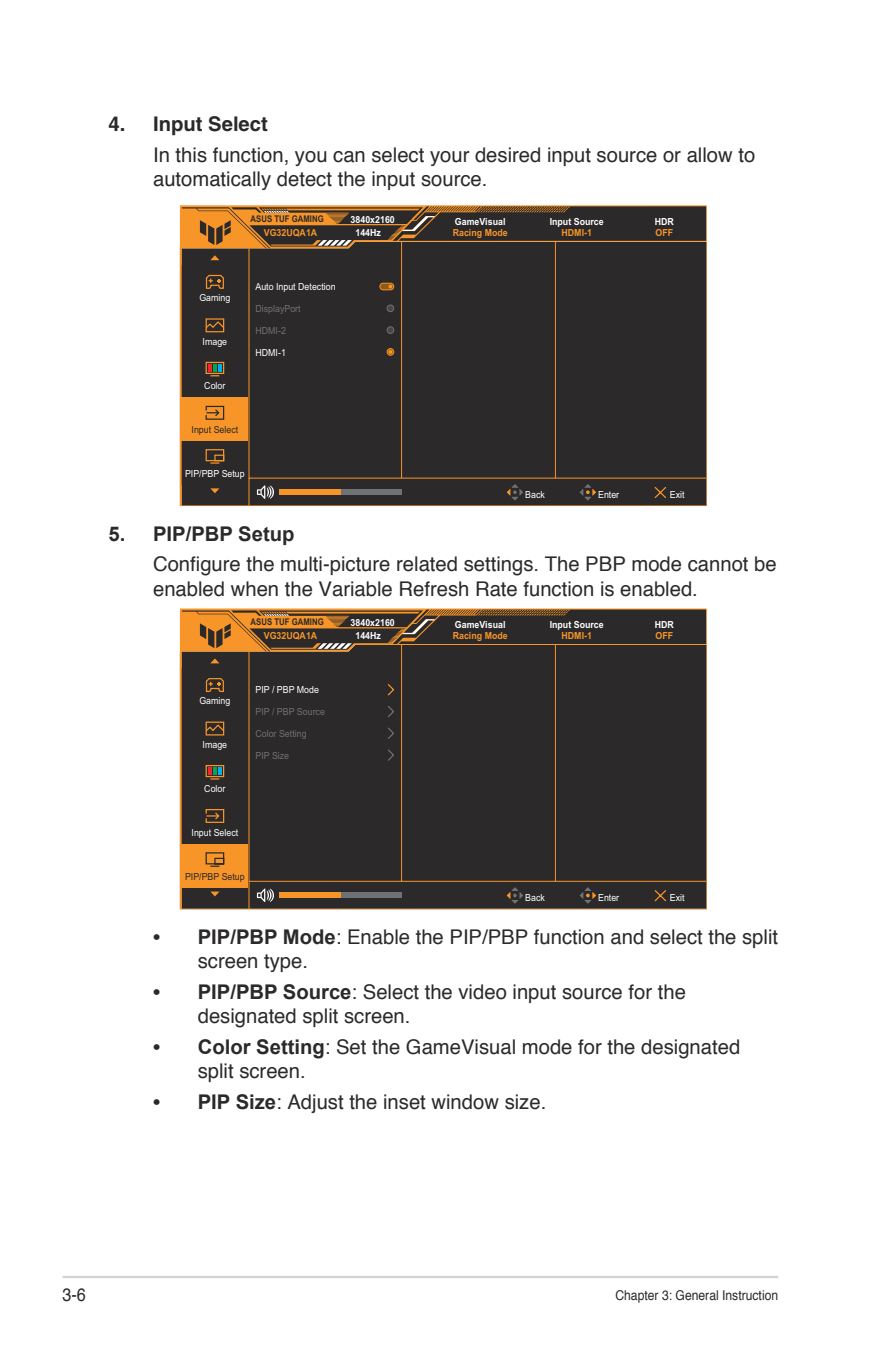
<style>
.page{position:relative;width:893px;height:1346px;background:#fff}
.page>*{position:absolute;margin:0;border:0;box-sizing:border-box;transform-origin:0 0}
.t1{font:20.25px/24.3px "Helvetica";color:#2b292a}
.t2{font:700 20.25px "Arial";color:#2b292a}
.t3{font:700 20.25px "Helvetica";color:#2b292a}
.t4{font:18px "Helvetica";color:#2b292a;scale:.9 1}
.t5{font:13.5px "Helvetica";color:#2b292a;scale:.9 1}
.t6{font:9.67px "Arial";color:#fff;scale:.91 1}
.t7{font:700 9.67px "Arial";color:#fff;scale:.91 1}
.t8{font:700 9.67px "Arial";color:#f79528;scale:.91 1}
.t9{font:9.67px "Arial";color:#6f7174;scale:.91 1}
.t10{font:9.67px "Arial";color:#2b292a;scale:.91 1}
.t11{font:700 9.22px "Arial";color:#2b292a;scale:.85 1}
.s1{font-family:"Arial";font-weight:700}
</style>
<div class="page">
<hr style="left:63px;top:1276px;width:715px;height:2px;background:#d1d2d4">
<div style="left:182px;top:248px;width:525px;height:258px;background:#2b292a"></div>
<svg style="left:180px;top:205px;width:527px;height:43px;background:#65492d"></svg>
<svg style="left:257px;top:485px;width:17px;height:14px"></svg>
<div style="left:279px;top:489px;width:123px;height:6px;background:#6f7174"></div>
<div style="left:279px;top:489px;width:62px;height:6px;background:#f79528"></div>
<div style="left:182px;top:265px;width:66px;height:44px;background:#2b292a"></div>
<div style="left:182px;top:309px;width:66px;height:44px;background:#2b292a"></div>
<div style="left:182px;top:353px;width:66px;height:44px;background:#2b292a"></div>
<div style="left:182px;top:397px;width:66px;height:44px;background:#f79528"></div>
<div style="left:182px;top:441px;width:66px;height:44px;background:#2b292a"></div>
<svg style="left:205px;top:255px;width:20px;height:238px"></svg>
<div style="left:249px;top:406px;width:152px;height:22px;background:#2b292a"></div>
<div style="left:249px;top:428px;width:152px;height:22px;background:#2b292a"></div>
<div style="left:249px;top:363px;width:152px;height:22px;background:#2b292a"></div>
<div style="left:249px;top:385px;width:152px;height:21px;background:#2b292a"></div>
<div style="left:249px;top:276px;width:152px;height:21px;background:#2b292a"></div>
<div style="left:380px;top:283px;width:14px;height:7px;background:#915917;border-radius:3px"></div>
<svg style="left:388px;top:285px;width:4px;height:3px"></svg>
<div style="left:379px;top:283px;width:15px;height:7px;border:1px solid #f79528;border-radius:3px"></div>
<div style="left:249px;top:341px;width:152px;height:22px;background:#2b292a"></div>
<div style="left:387px;top:348px;width:7px;height:8px;border:1px solid #f79528;border-radius:50%"></div>
<svg style="left:388px;top:350px;width:4px;height:4px"></svg>
<div style="left:249px;top:319px;width:152px;height:22px;background:#2b292a"></div>
<div style="left:387px;top:327px;width:7px;height:6px;background:#454647;border-radius:50%"></div>
<div style="left:387px;top:326px;width:7px;height:8px;border:1px solid #6f7174;border-radius:50%"></div>
<div style="left:249px;top:297px;width:152px;height:22px;background:#2b292a"></div>
<div style="left:387px;top:305px;width:7px;height:7px;background:#454647;border-radius:50%"></div>
<div style="left:387px;top:304px;width:7px;height:8px;border:1px solid #6f7174;border-radius:50%"></div>
<svg style="left:507px;top:484px;width:16px;height:16px"></svg>
<svg style="left:580px;top:484px;width:16px;height:16px"></svg>
<svg style="left:653px;top:486px;width:14px;height:13px"></svg>
<hr style="left:249px;top:478px;width:457px;height:1px;background:#f79528">
<hr style="left:555px;top:241px;width:1px;height:237px;background:#f79528">
<hr style="left:401px;top:241px;width:1px;height:237px;background:#f79528">
<hr style="left:249px;top:248px;width:1px;height:258px;background:#f79528">
<hr style="left:180px;top:248px;width:2px;height:258px;background:#f79528">
<div style="left:182px;top:651px;width:525px;height:258px;background:#2b292a"></div>
<svg style="left:180px;top:608px;width:527px;height:43px;background:#654a2d"></svg>
<svg style="left:257px;top:888px;width:17px;height:14px"></svg>
<div style="left:279px;top:892px;width:123px;height:6px;background:#6f7174"></div>
<div style="left:279px;top:892px;width:62px;height:6px;background:#f79528"></div>
<div style="left:182px;top:668px;width:66px;height:44px;background:#2b292a"></div>
<div style="left:182px;top:712px;width:66px;height:44px;background:#2b292a"></div>
<div style="left:182px;top:756px;width:66px;height:44px;background:#2b292a"></div>
<div style="left:182px;top:800px;width:66px;height:44px;background:#2b292a"></div>
<div style="left:182px;top:844px;width:66px;height:44px;background:#f79528"></div>
<svg style="left:205px;top:658px;width:20px;height:238px"></svg>
<div style="left:249px;top:809px;width:152px;height:22px;background:#2b292a"></div>
<div style="left:249px;top:831px;width:152px;height:22px;background:#2b292a"></div>
<div style="left:249px;top:766px;width:152px;height:22px;background:#2b292a"></div>
<div style="left:249px;top:788px;width:152px;height:21px;background:#2b292a"></div>
<div style="left:249px;top:744px;width:152px;height:22px;background:#2b292a"></div>
<svg style="left:388px;top:749px;width:6px;height:12px"></svg>
<div style="left:249px;top:722px;width:152px;height:22px;background:#2b292a"></div>
<svg style="left:388px;top:727px;width:6px;height:12px"></svg>
<div style="left:249px;top:700px;width:152px;height:22px;background:#2b292a"></div>
<svg style="left:388px;top:706px;width:6px;height:11px"></svg>
<div style="left:249px;top:679px;width:152px;height:21px;background:#2b292a"></div>
<svg style="left:387px;top:684px;width:7px;height:12px"></svg>
<svg style="left:507px;top:887px;width:16px;height:17px"></svg>
<svg style="left:580px;top:887px;width:16px;height:17px"></svg>
<svg style="left:653px;top:889px;width:14px;height:13px"></svg>
<hr style="left:249px;top:881px;width:457px;height:1px;background:#f79528">
<hr style="left:555px;top:644px;width:1px;height:237px;background:#f79528">
<hr style="left:401px;top:644px;width:1px;height:237px;background:#f79528">
<hr style="left:249px;top:651px;width:1px;height:258px;background:#f79528">
<hr style="left:180px;top:651px;width:2px;height:258px;background:#f79528">
<p class="t3" style="left:108px;top:116px;width:161px">4. Input Select</p>
<p class="t1" style="left:153px;top:144px;width:604px">In this function, you can select your desired input source or allow to automatically detect the input source.</p>
<p class="t11" style="left:251px;top:215px;width:88px">ASUS TUF GAMING</p>
<p class="t8" style="left:264px;top:228px;width:60px">VG32UQA1A</p>
<p class="t8" style="left:453px;top:228px;width:62px">Racing Mode</p>
<p class="t7" style="left:351px;top:216px;width:50px">3840x2160</p>
<p class="t7" style="left:455px;top:218px;width:57px">GameVisual</p>
<p class="t7" style="left:355px;top:228px;width:30px">144Hz</p>
<p class="t6" style="left:199px;top:294px;width:36px">Gaming</p>
<p class="t6" style="left:203px;top:338px;width:29px">Image</p>
<p class="t6" style="left:204px;top:382px;width:25px">Color</p>
<p class="t10" style="left:192px;top:426px;width:53px">Input Select</p>
<p class="t6" style="left:185px;top:470px;width:67px">PIP/PBP Setup</p>
<p class="t6" style="left:255px;top:283px;width:90px">Auto Input Detection</p>
<p class="t9" style="left:255px;top:305px;width:51px">DisplayPort</p>
<p class="t9" style="left:255px;top:327px;width:35px">HDMI-2</p>
<p class="t6" style="left:255px;top:349px;width:35px">HDMI-1</p>
<p class="t7" style="left:550px;top:218px;width:61px">Input Source</p>
<p class="t8" style="left:561px;top:228px;width:35px">HDMI-1</p>
<p class="t7" style="left:655px;top:218px;width:23px">HDR</p>
<p class="t8" style="left:655px;top:228px;width:21px">OFF</p>
<p class="t6" style="left:525px;top:491px;width:23px">Back</p>
<p class="t6" style="left:598px;top:491px;width:25px">Enter</p>
<p class="t6" style="left:670px;top:491px;width:18px">Exit</p>
<p class="t2" style="left:108px;top:526px;width:188px">5. PIP/PBP Setup</p>
<p class="t1" style="left:153px;top:552px;width:625px">Configure the multi-picture related settings. The PBP mode cannot be enabled when the Variable Refresh Rate function is enabled.</p>
<p class="t11" style="left:251px;top:618px;width:88px">ASUS TUF GAMING</p>
<p class="t8" style="left:264px;top:632px;width:60px">VG32UQA1A</p>
<p class="t8" style="left:453px;top:632px;width:62px">Racing Mode</p>
<p class="t7" style="left:351px;top:619px;width:50px">3840x2160</p>
<p class="t7" style="left:455px;top:621px;width:57px">GameVisual</p>
<p class="t7" style="left:355px;top:632px;width:30px">144Hz</p>
<p class="t6" style="left:199px;top:697px;width:36px">Gaming</p>
<p class="t6" style="left:203px;top:741px;width:29px">Image</p>
<p class="t6" style="left:204px;top:785px;width:25px">Color</p>
<p class="t6" style="left:192px;top:829px;width:53px">Input Select</p>
<p class="t10" style="left:185px;top:873px;width:67px">PIP/PBP Setup</p>
<p class="t6" style="left:255px;top:686px;width:71px">PIP / PBP Mode</p>
<p class="t9" style="left:255px;top:708px;width:78px">PIP / PBP Source</p>
<p class="t9" style="left:255px;top:730px;width:58px">Color Setting</p>
<p class="t9" style="left:255px;top:752px;width:39px">PIP Size</p>
<p class="t7" style="left:550px;top:621px;width:61px">Input Source</p>
<p class="t8" style="left:561px;top:632px;width:35px">HDMI-1</p>
<p class="t7" style="left:655px;top:621px;width:23px">HDR</p>
<p class="t8" style="left:655px;top:632px;width:21px">OFF</p>
<p class="t6" style="left:525px;top:894px;width:23px">Back</p>
<p class="t6" style="left:598px;top:894px;width:25px">Enter</p>
<p class="t6" style="left:670px;top:894px;width:18px">Exit</p>
<p class="t1" style="left:198px;top:924px;width:582px;text-indent:-45px"><span class="s1">• PIP/PBP Mode</span>: Enable the PIP/PBP function and select the split screen type.</p>
<p class="t1" style="left:198px;top:979px;width:490px;text-indent:-45px"><span class="s1">• PIP/PBP Source</span>: Select the video input source for the designated split screen.</p>
<p class="t1" style="left:198px;top:1034px;width:544px;text-indent:-45px"><span class="s1">• Color Setting</span>: Set the GameVisual mode for the designated split screen.</p>
<p class="t1" style="left:153px;top:1089px;width:395px"><span class="s1">• PIP Size</span>: Adjust the inset window size.</p>
<p class="t4" style="left:63px;top:1283px;width:28px">3-6</p>
<p class="t5" style="left:615px;top:1290px;width:182px">Chapter 3: General Instruction</p>
</div>
